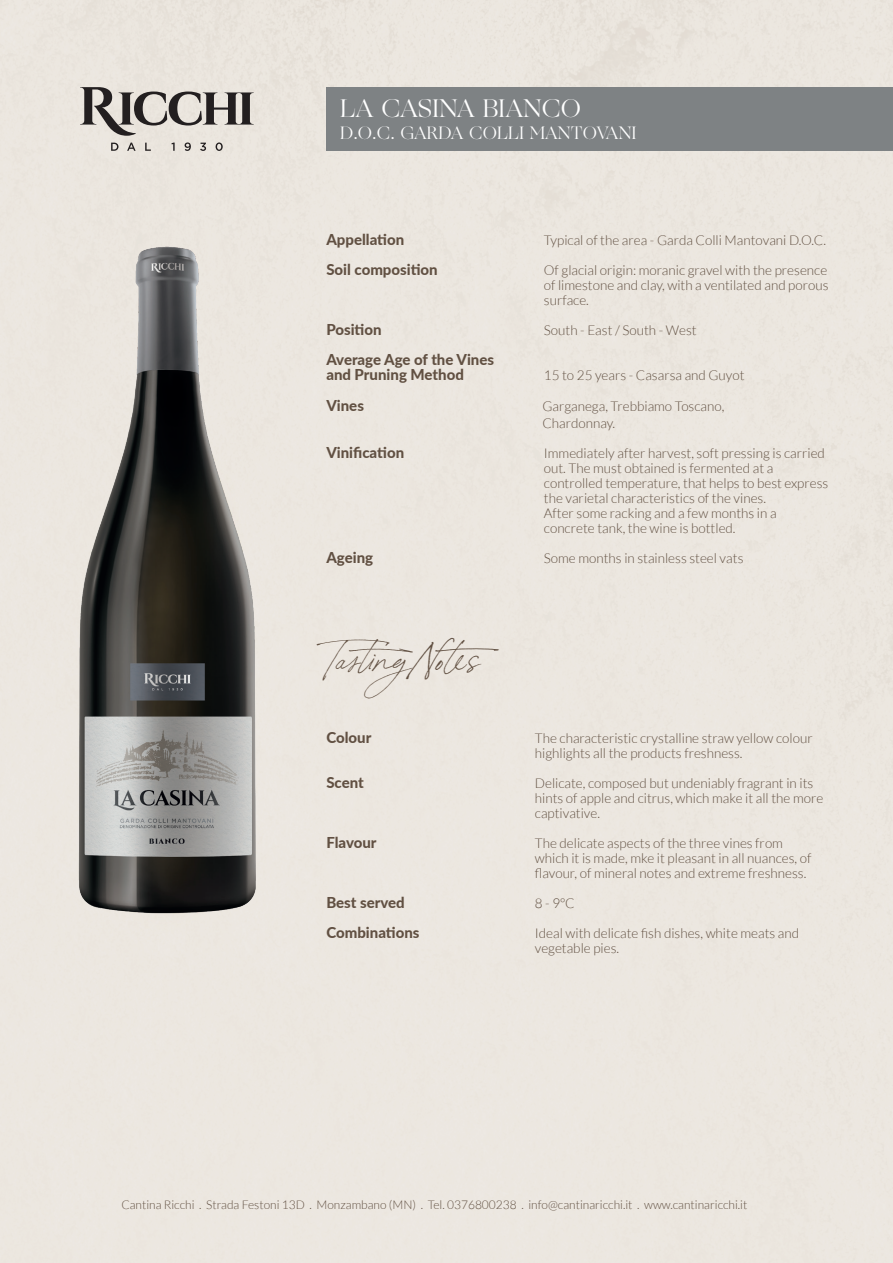
<style>
.page{position:relative;width:893px;height:1263px;background:#fff}
.page>*{position:absolute;margin:0;border:0;box-sizing:border-box;transform-origin:0 0}
.t1{font:36px "Bon Vivant";color:#615042}
.t2{font:25.5px "Ogg";color:#fff}
.t3{font:18px "Ogg";color:#fff}
.t4{font:800 15px/15px "Lato";color:#615042}
.t5{font:300 13.5px/15px "Lato";color:#615042}
.t6{font:300 12px "Lato";color:#615042}
</style>
<div class="page">
<div style="left:326px;top:87px;width:567px;height:64px;background:#7e8284"></div>
<svg style="left:111px;top:143px;width:7px;height:8px"></svg>
<svg style="left:127px;top:143px;width:9px;height:8px"></svg>
<svg style="left:145px;top:143px;width:6px;height:8px"></svg>
<svg style="left:171px;top:143px;width:4px;height:8px"></svg>
<svg style="left:185px;top:142px;width:6px;height:9px"></svg>
<svg style="left:200px;top:143px;width:6px;height:8px"></svg>
<svg style="left:216px;top:142px;width:7px;height:9px"></svg>
<svg style="left:80px;top:87px;width:174px;height:49px;background:#aba6a1"></svg>
<img style="left:39px;top:230px;width:256px;height:725px">
<h2 class="t2" style="left:340px;top:91px;width:243px">LA CASINA BIANCO</h2>
<h3 class="t3" style="left:340px;top:120px;width:298px">D.O.C. GARDA COLLI MANTOVANI</h3>
<p class="t4" style="left:326px;top:231px;width:79px">Appellation</p>
<p class="t5" style="left:544px;top:232px;width:284px">Typical of the area - Garda Colli Mantovani D.O.C.</p>
<p class="t4" style="left:326px;top:261px;width:113px">Soil composition</p>
<p class="t5" style="left:544px;top:262px;width:286px;text-align:justify">Of glacial origin: moranic gravel with the presence of limestone and clay, with a ventilated and porous surface.</p>
<p class="t4" style="left:326px;top:321px;width:57px">Position</p>
<p class="t5" style="left:544px;top:322px;width:154px">South - East / South - West</p>
<p class="t4" style="left:326px;top:351px;width:169px">Average Age of the Vines and Pruning Method</p>
<p class="t5" style="left:544px;top:367px;width:202px">15 to 25 years - Casarsa and Guyot</p>
<p class="t4" style="left:326px;top:397px;width:39px">Vines</p>
<p class="t5" style="left:542px;top:398px;width:184px;line-height:16.5px">Garganega, Trebbiamo Toscano,<br>Chardonnay.</p>
<p class="t4" style="left:326px;top:444px;width:79px">Vinification</p>
<p class="t5" style="left:544px;top:445px;width:286px">Immediately after harvest, soft pressing is carried out. The must obtained is fermented at a controlled temperature, that helps to best express the varietal characteristics of the vines.<br>After some racking and a few months in a concrete tank, the wine is bottled.</p>
<p class="t4" style="left:326px;top:549px;width:48px">Ageing</p>
<p class="t5" style="left:544px;top:550px;width:201px">Some months in stainless steel vats</p>
<h1 class="t1" style="left:326px;top:634px;width:183px">Tas tingN o tes</h1>
<p class="t4" style="left:326px;top:729px;width:46px">Colour</p>
<p class="t5" style="left:535px;top:730px;width:279px">The characteristic crystalline straw yellow colour highlights all the products freshness.</p>
<p class="t4" style="left:326px;top:774px;width:39px">Scent</p>
<p class="t5" style="left:535px;top:775px;width:290px">Delicate, composed but undeniably fragrant in its hints of apple and citrus, which make it all the more captivative.</p>
<p class="t4" style="left:326px;top:834px;width:52px">Flavour</p>
<p class="t5" style="left:535px;top:835px;width:278px">The delicate aspects of the three vines from which it is made, mke it pleasant in all nuances, of flavour, of mineral notes and extreme freshness.</p>
<p class="t4" style="left:326px;top:894px;width:80px">Best served</p>
<p class="t5" style="left:535px;top:895px;width:41px">8 - 9°C</p>
<p class="t4" style="left:326px;top:924px;width:95px">Combinations</p>
<p class="t5" style="left:535px;top:925px;width:266px">Ideal with delicate fish dishes, white meats and vegetable pies.</p>
<p class="t6" style="left:121px;top:1198px;width:628px">Cantina Ricchi . Strada Festoni 13D . Monzambano (MN) . Tel. 0376800238 . info@cantinaricchi.it . www.cantinaricchi.it</p>
</div>
